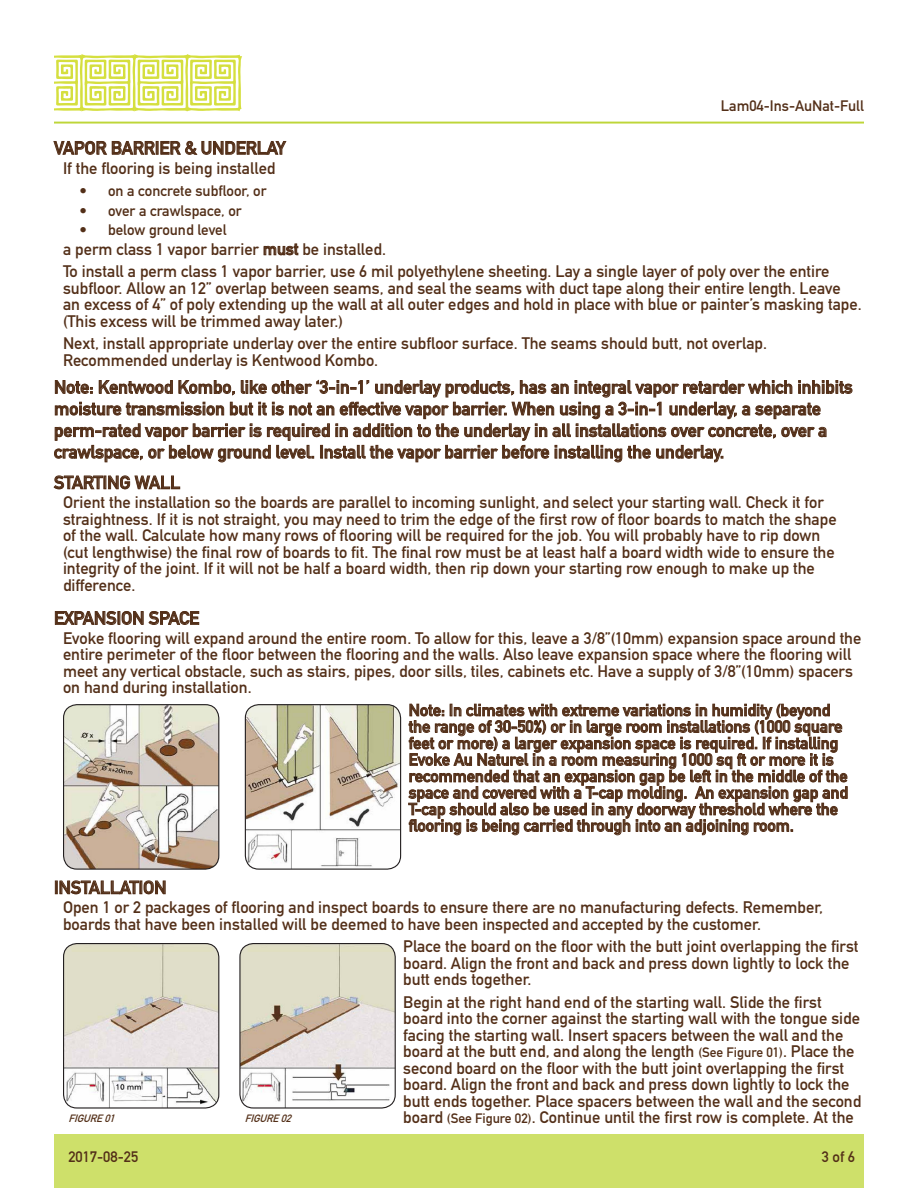
<style>
.page{position:relative;width:918px;height:1188px;background:#fff}
.page>*{position:absolute;margin:0;border:0;box-sizing:border-box;transform-origin:0 0}
.CopyBold{font:18px/21.6px "DIN Mittelschrift Std";color:#532f18}
.CopyTitle{font:18px "DIN Mittelschrift Std";color:#532f18}
.Copy{font:16.5px/16.5px "DIN Mittelschrift Std";color:#532f18}
.t1{font:15px "DIN Mittelschrift Std";color:#532f18}
.Copy_Italic{font:italic 10.5px "DIN Mittelschrift Std";color:#532f18}
.s1{font-size:13.5px}
</style>
<div class="page">
<div style="left:54px;top:1134px;width:810px;height:54px;background:#cee06a"></div>
<hr style="left:54px;top:122px;width:810px;height:2px;background:#bed639">
<svg style="left:54px;top:54px;width:188px;height:57px"></svg>
<svg style="left:54px;top:141px;width:232px;height:14px"></svg>
<svg style="left:264px;top:243px;width:34px;height:12px"></svg>
<svg style="left:54px;top:380px;width:798px;height:82px"></svg>
<svg style="left:54px;top:476px;width:126px;height:13px"></svg>
<svg style="left:55px;top:611px;width:144px;height:14px"></svg>
<svg style="left:408px;top:704px;width:440px;height:131px"></svg>
<img style="left:64px;top:944px;width:155px;height:163px">
<div style="left:63px;top:943px;width:156px;height:166px;border:1px solid #231f20;border-radius:14px"></div>
<img style="left:241px;top:945px;width:153px;height:162px">
<div style="left:239px;top:943px;width:157px;height:166px;border:1px solid #231f20;border-radius:14px"></div>
<svg style="left:55px;top:881px;width:110px;height:13px"></svg>
<img style="left:245px;top:705px;width:156px;height:163px">
<div style="left:245px;top:704px;width:156px;height:166px;border:1px solid #231f20;border-radius:14px"></div>
<img style="left:64px;top:705px;width:155px;height:163px">
<div style="left:63px;top:704px;width:156px;height:166px;border:1px solid #231f20;border-radius:14px"></div>
<p class="t1" style="left:721px;top:97px;width:145px">Lam04-Ins-AuNat-Full</p>
<p class="CopyTitle" style="left:54px;top:137px;width:233px">VAPOR BARRIER &amp; UNDERLAY</p>
<p class="Copy" style="left:63px;top:160px;width:214px">If the flooring is being installed</p>
<p class="t1" style="left:80px;top:182px;width:189px">• on a concrete subfloor, or</p>
<p class="t1" style="left:80px;top:202px;width:164px">• over a crawlspace, or</p>
<p class="t1" style="left:80px;top:221px;width:149px">• below ground level</p>
<p class="Copy" style="left:63px;top:241px;width:325px">a perm class 1 vapor barrier must be installed.</p>
<p class="Copy" style="left:63px;top:263px;width:800px">To install a perm class 1 vapor barrier, use 6 mil polyethylene sheeting. Lay a single layer of poly over the entire subfloor. Allow an 12” overlap between seams, and seal the seams with duct tape along their entire length. Leave an excess of 4” of poly extending up the wall at all outer edges and hold in place with blue or painter’s masking tape. (This excess will be trimmed away later.)</p>
<p class="Copy" style="left:63px;top:335px;width:706px">Next, install appropriate underlay over the entire subfloor surface. The seams should butt, not overlap.<br>Recommended underlay is Kentwood Kombo.</p>
<p class="CopyBold" style="left:54px;top:376px;width:800px">Note: Kentwood Kombo, like other ‘3-in-1’ underlay products, has an integral vapor retarder which inhibits moisture transmission but it is not an effective vapor barrier. When using a 3-in-1 underlay, a separate perm-rated vapor barrier is required in addition to the underlay in all installations over concrete, over a crawlspace, or below ground level. Install the vapor barrier before installing the underlay.</p>
<p class="CopyTitle" style="left:54px;top:472px;width:128px">STARTING WALL</p>
<p class="Copy" style="left:63px;top:494px;width:775px">Orient the installation so the boards are parallel to incoming sunlight, and select your starting wall. Check it for straightness. If it is not straight, you may need to trim the edge of the first row of floor boards to match the shape of the wall. Calculate how many rows of flooring will be required for the job. You will probably have to rip down (cut lengthwise) the final row of boards to fit. The final row must be at least half a board width wide to ensure the integrity of the joint. If it will not be half a board width, then rip down your starting row enough to make up the difference.</p>
<p class="CopyTitle" style="left:54px;top:608px;width:147px">EXPANSION SPACE</p>
<p class="Copy" style="left:63px;top:630px;width:800px">Evoke flooring will expand around the entire room. To allow for this, leave a 3/8”(10mm) expansion space around the entire perimeter of the floor between the flooring and the walls. Also leave expansion space where the flooring will meet any vertical obstacle, such as stairs, pipes, door sills, tiles, cabinets etc. Have a supply of 3/8”(10mm) spacers on hand during installation.</p>
<p class="Copy" style="left:409px;top:702px;width:441px">Note: In climates with extreme variations in humidity (beyond the range of 30-50%) or in large room installations (1000 square feet or more) a larger expansion space is required. If installing Evoke Au Naturel in a room measuring 1000 sq ft or more it is recommended that an expansion gap be left in the middle of the space and covered with a T-cap molding. An expansion gap and T-cap should also be used in any doorway threshold where the flooring is being carried through into an adjoining room.</p>
<p class="CopyTitle" style="left:54px;top:877px;width:114px">INSTALLATION</p>
<p class="Copy" style="left:63px;top:899px;width:762px">Open 1 or 2 packages of flooring and inspect boards to ensure there are no manufacturing defects. Remember, boards that have been installed will be deemed to have been inspected and accepted by the customer.</p>
<p class="Copy" style="left:403px;top:938px;width:457px">Place the board on the floor with the butt joint overlapping the first board. Align the front and back and press down lightly to lock the butt ends together.</p>
<p class="Copy" style="left:403px;top:994px;width:460px">Begin at the right hand end of the starting wall. Slide the first board into the corner against the starting wall with the tongue side facing the starting wall. Insert spacers between the wall and the board at the butt end, and along the length <span class="s1">(See Figure 01)</span>. Place the second board on the floor with the butt joint overlapping the first board. Align the front and back and press down lightly to lock the butt ends together. Place spacers between the wall and the second</p>
<p class="Copy_Italic" style="left:68px;top:1112px;width:51px">FIGURE01</p>
<p class="Copy_Italic" style="left:245px;top:1112px;width:51px">FIGURE02</p>
<p class="Copy" style="left:403px;top:1109px;width:452px">board <span class="s1">(See Figure 02)</span>. Continue until the first row is complete. At the</p>
<p class="t1" style="left:68px;top:1148px;width:71px">2017-08-25</p>
<p class="t1" style="left:822px;top:1148px;width:35px">3 of 6</p>
</div>
